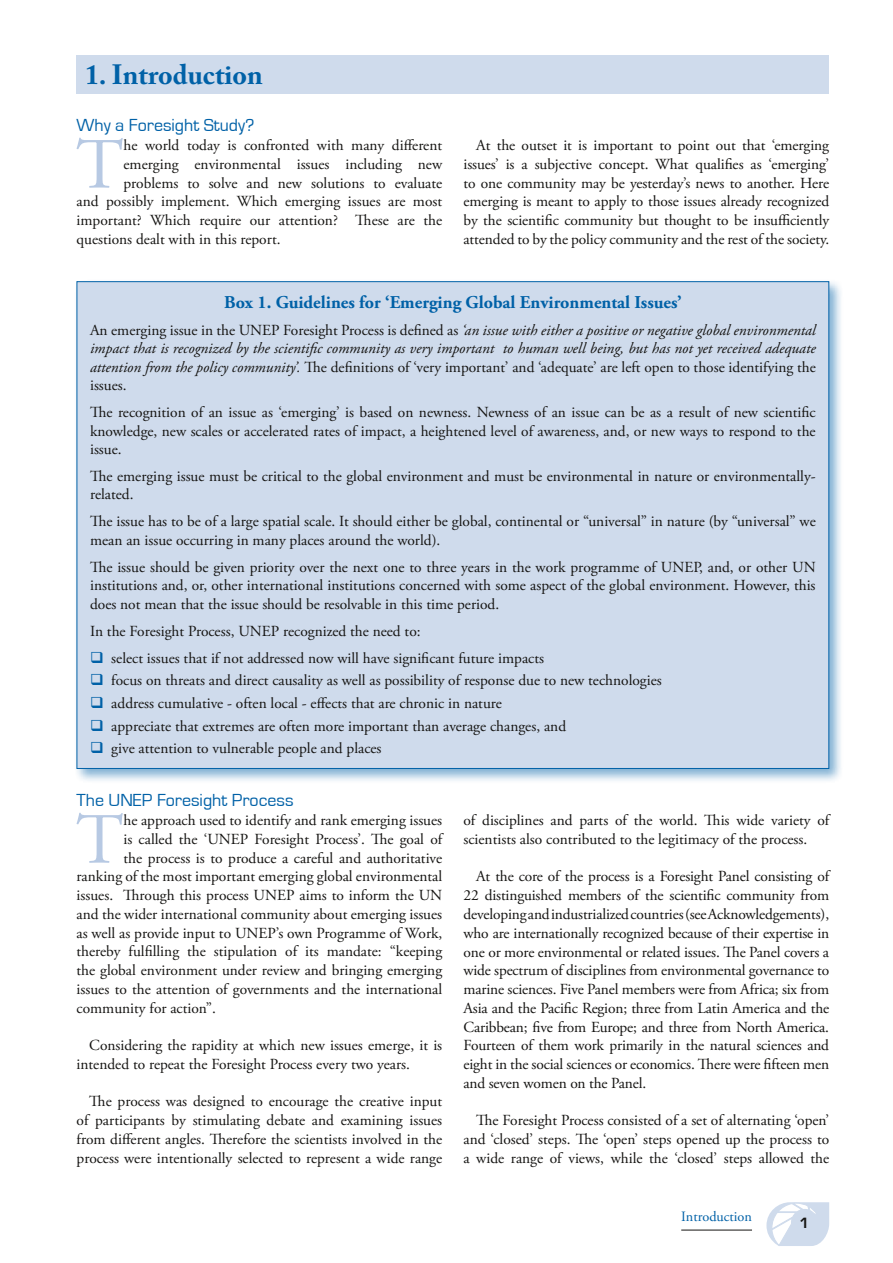
<style>
.page{position:relative;width:893px;height:1263px;background:#fff}
.page>*{position:absolute;margin:0;border:0;box-sizing:border-box;transform-origin:0 0}
.t1{font:72px "Adobe Garamond Pro";color:#b7c9e3}
.t2{font:700 27.75px "Adobe Caslon Pro";color:#0061a7}
.t3{font:700 18px "Adobe Garamond Pro";color:#0061a7}
.t4{font:18px "Eurostile";color:#0061a7}
.t5{font:15.3px/18.8px "Adobe Garamond Pro";color:#151412;text-align:justify}
.t6{font:italic 15.3px/18.5px "Adobe Garamond Pro";color:#151412;text-align:justify}
.t7{font:700 15.3px "Eurostile";color:#151412}
.t8{font:14.25px "Adobe Garamond Pro";color:#0061a7}
.s1{font-style:normal}
.s2{color:#0061a7}
</style>
<div class="page">
<hr style="left:681px;top:1230px;width:71px;height:1px;background:#151412">
<svg style="left:766px;top:1202px;width:63px;height:44px"></svg>
<div style="left:74px;top:278px;width:770px;height:506px;background:#0061a7;opacity:.5"></div>
<div style="left:77px;top:282px;width:752px;height:486px;background:#cfdbec"></div>
<div style="left:77px;top:55px;width:752px;height:39px;background:#cfdbec"></div>
<p class="t2" style="left:85px;top:58px;width:179px">1. Introduction</p>
<p class="t4" style="left:77px;top:116px;width:179px">Why a Foresight Study?</p>
<p class="t1" style="left:76px;top:121px;width:49px">T</p>
<p class="t5" style="left:124px;top:136px;width:320px">he world today is confronted with many different</p>
<p class="t5" style="left:124px;top:155px;width:320px">emerging environmental issues including new</p>
<p class="t5" style="left:124px;top:174px;width:320px">problems to solve and new solutions to evaluate</p>
<p class="t5" style="left:77px;top:193px;width:367px">and possibly implement. Which emerging issues are most</p>
<p class="t5" style="left:77px;top:211px;width:367px">important? Which require our attention? These are the</p>
<p class="t5" style="left:77px;top:230px;width:206px">questions dealt with in this report.</p>
<p class="t5" style="left:463px;top:136px;width:367px;text-indent:13px">At the outset it is important to point out that ‘emerging issues’ is a subjective concept. What qualifies as ‘emerging’ to one community may be yesterday’s news to another. Here emerging is meant to apply to those issues already recognized by the scientific community but thought to be insufficiently attended to by the policy community and the rest of the society.</p>
<p class="t3" style="left:224px;top:292px;width:459px">Box 1. Guidelines for ‘Emerging Global Environmental Issues’</p>
<p class="t6" style="left:90px;top:321px;width:727px"><span class="s1">An emerging issue in the UNEP Foresight Process is defined as</span> ‘an issue with either a positive or negative global environmental impact that is recognized by the scientific community as very important to human well being, but has not yet received adequate attention from the policy community’. <span class="s1">The definitions of ‘very important’ and ‘adequate’ are left open to those identifying the issues.</span></p>
<p class="t5" style="left:90px;top:404px;width:727px">The recognition of an issue as ‘emerging’ is based on newness. Newness of an issue can be as a result of new scientific knowledge, new scales or accelerated rates of impact, a heightened level of awareness, and, or new ways to respond to the issue.</p>
<p class="t5" style="left:90px;top:467px;width:727px">The emerging issue must be critical to the global environment and must be environmental in nature or environmentally&shy;related.</p>
<p class="t5" style="left:90px;top:513px;width:727px">The issue has to be of a large spatial scale. It should either be global, continental or “universal” in nature (by “universal” we mean an issue occurring in many places around the world).</p>
<p class="t5" style="left:90px;top:558px;width:727px">The issue should be given priority over the next one to three years in the work programme of UNEP, and, or other UN institutions and, or, other international institutions concerned with some aspect of the global environment. However, this does not mean that the issue should be resolvable in this time period.</p>
<p class="t5" style="left:90px;top:622px;width:332px">In the Foresight Process, UNEP recognized the need to:</p>
<p class="t5" style="left:90px;top:649px;width:455px"><span class="s2">❑</span> select issues that if not addressed now will have significant future impacts</p>
<p class="t5" style="left:90px;top:672px;width:573px"><span class="s2">❑</span> focus on threats and direct causality as well as possibility of response due to new technologies</p>
<p class="t5" style="left:90px;top:694px;width:413px"><span class="s2">❑</span> address cumulative - often local - effects that are chronic in nature</p>
<p class="t5" style="left:90px;top:717px;width:478px"><span class="s2">❑</span> appreciate that extremes are often more important than average changes, and</p>
<p class="t5" style="left:90px;top:740px;width:293px"><span class="s2">❑</span> give attention to vulnerable people and places</p>
<p class="t4" style="left:77px;top:791px;width:219px">The UNEP Foresight Process</p>
<p class="t1" style="left:76px;top:796px;width:49px">T</p>
<p class="t5" style="left:124px;top:811px;width:320px">he approach used to identify and rank emerging issues</p>
<p class="t5" style="left:124px;top:830px;width:320px">is called the ‘UNEP Foresight Process’. The goal of</p>
<p class="t5" style="left:124px;top:849px;width:320px">the process is to produce a careful and authoritative</p>
<p class="t5" style="left:77px;top:868px;width:367px">ranking of the most important emerging global environmental</p>
<p class="t5" style="left:77px;top:886px;width:367px">issues. Through this process UNEP aims to inform the UN</p>
<p class="t5" style="left:77px;top:905px;width:367px">and the wider international community about emerging issues</p>
<p class="t5" style="left:77px;top:924px;width:367px">as well as provide input to UNEP’s own Programme of Work,</p>
<p class="t5" style="left:77px;top:943px;width:367px">thereby fulfilling the stipulation of its mandate: “keeping</p>
<p class="t5" style="left:77px;top:961px;width:367px">the global environment under review and bringing emerging</p>
<p class="t5" style="left:77px;top:980px;width:367px">issues to the attention of governments and the international</p>
<p class="t5" style="left:77px;top:999px;width:141px">community for action”.</p>
<p class="t5" style="left:77px;top:1036px;width:367px;text-indent:13px">Considering the rapidity at which new issues emerge, it is intended to repeat the Foresight Process every two years.</p>
<p class="t5" style="left:77px;top:1093px;width:367px;text-indent:13px">The process was designed to encourage the creative input of participants by stimulating debate and examining issues from different angles. Therefore the scientists involved in the process were intentionally selected to represent a wide range</p>
<p class="t5" style="left:463px;top:811px;width:367px">of disciplines and parts of the world. This wide variety of scientists also contributed to the legitimacy of the process.</p>
<p class="t5" style="left:463px;top:868px;width:367px;text-indent:13px">At the core of the process is a Foresight Panel consisting of 22 distinguished members of the scientific community from developing and industrialized countries (see Acknowledgements), who are internationally recognized because of their expertise in one or more environmental or related issues. The Panel covers a wide spectrum of disciplines from environmental governance to marine sciences. Five Panel members were from Africa; six from Asia and the Pacific Region; three from Latin America and the Caribbean; five from Europe; and three from North America.<br>Fourteen of them work primarily in the natural sciences and eight in the social sciences or economics. There were fifteen men and seven women on the Panel.</p>
<p class="t5" style="left:463px;top:1112px;width:367px;text-indent:13px">The Foresight Process consisted of a set of alternating ‘open’ and ‘closed’ steps. The ‘open’ steps opened up the process to a wide range of views, while the ‘closed’ steps allowed the</p>
<p class="t8" style="left:681px;top:1208px;width:72px">Introduction</p>
<p class="t7" style="left:800px;top:1214px;width:11px">1</p>
</div>
